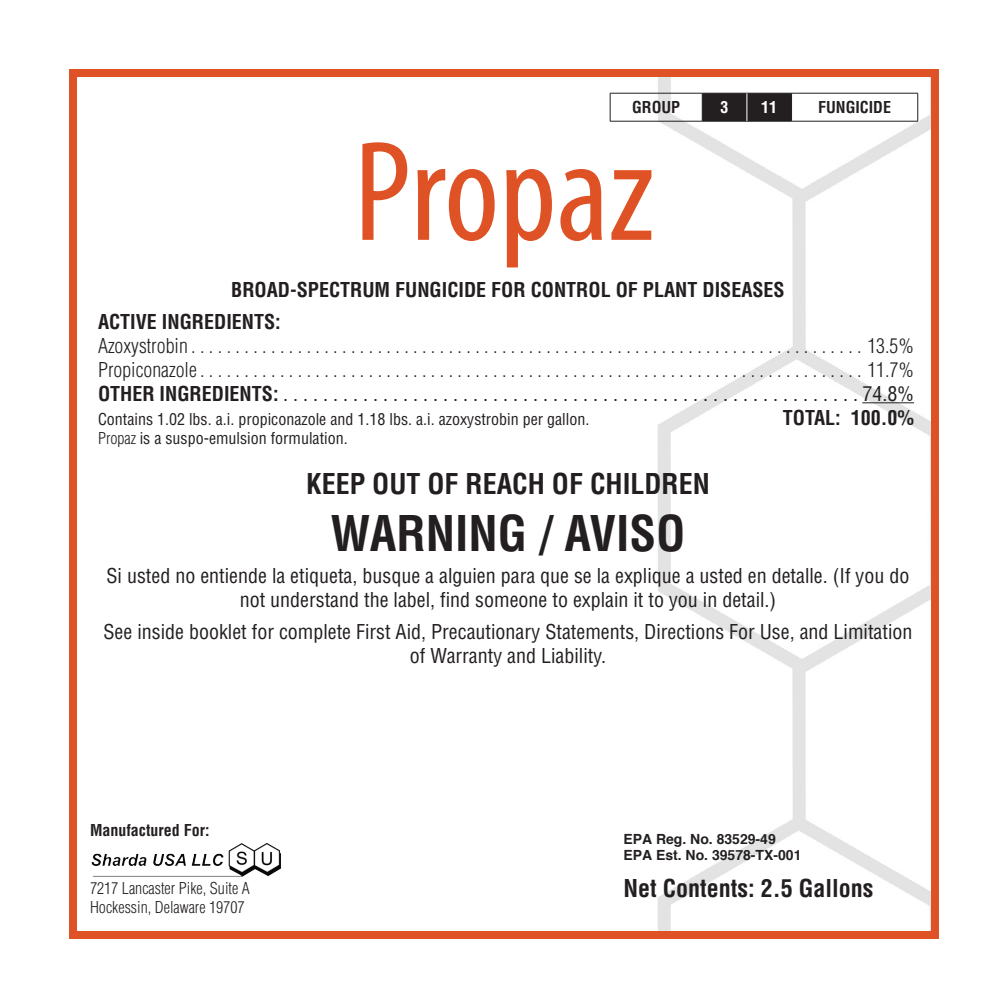
<style>
.page{position:relative;width:1008px;height:1008px;background:#fff}
.page>*{position:absolute;margin:0;border:0;box-sizing:border-box;transform-origin:0 0}
.t1{font:condensed 144px "Myriad Pro";color:#df5225}
.t2{font:700 condensed 48px "Helvetica";color:#231f20}
.t3{font:700 condensed 28px "Helvetica";color:#231f20}
.t4{font:700 condensed 24px "Helvetica";color:#231f20}
.t5{font:condensed 20px/24px "Helvetica";color:#231f20;text-align:center}
.t6{font:300 condensed 20px "Helvetica";color:#231f20}
.t7{font:700 condensed 20px "Helvetica";color:#231f20}
.t8{font:condensed 16px "Helvetica";color:#231f20}
.t9{font:300 condensed 16px "Helvetica";color:#231f20}
.t10{font:700 condensed 16px "Helvetica";color:#231f20}
.t11{font:700 condensed 16px "Helvetica";color:#fff}
.t12{font:700 14px "Helvetica";color:#231f20}
.s1{font-weight:700}
.s2{font-weight:300}
</style>
<div class="page">
<img style="left:648px;top:78px;width:282px;height:852px">
<hr style="left:862px;top:402px;width:52px;height:1px;background:#231f20">
<div style="left:69px;top:69px;width:870px;height:870px;border:8px solid #df5225"></div>
<img style="left:91px;top:843px;width:190px;height:34px">
<hr style="left:610px;top:93px;width:92px;height:1px;background:#231f20">
<svg style="left:610px;top:93px;width:1px;height:28px"></svg>
<hr style="left:792px;top:93px;width:126px;height:1px;background:#231f20">
<svg style="left:917px;top:93px;width:1px;height:28px"></svg>
<hr style="left:610px;top:121px;width:92px;height:1px;background:#231f20">
<hr style="left:702px;top:121px;width:45px;height:1px;background:#231f20">
<hr style="left:747px;top:121px;width:45px;height:1px;background:#231f20">
<hr style="left:792px;top:121px;width:126px;height:1px;background:#231f20">
<div style="left:702px;top:93px;width:90px;height:28px;background:#231f20"></div>
<p class="t10" style="left:632px;top:97px;width:49px">GROUP</p>
<p class="t11" style="left:721px;top:97px;width:9px">3</p>
<p class="t11" style="left:761px;top:97px;width:17px">11</p>
<p class="t10" style="left:818px;top:97px;width:74px">FUNGICIDE</p>
<p class="t1" style="left:354px;top:114px;width:302px">Propaz</p>
<p class="t7" style="left:231px;top:277px;width:555px">BROAD-SPECTRUM FUNGICIDE FOR CONTROL OF PLANT DISEASES</p>
<p class="t7" style="left:98px;top:309px;width:184px">ACTIVE INGREDIENTS:</p>
<p class="t6" style="left:98px;top:333px;width:818px">Azoxystrobin . . . . . . . . . . . . . . . . . . . . . . . . . . . . . . . . . . . . . . . . . . . . . . . . . . . . . . . . . . . . . . . . . . . . . . . . . . . . 13.5%</p>
<p class="t6" style="left:98px;top:357px;width:818px">Propiconazole . . . . . . . . . . . . . . . . . . . . . . . . . . . . . . . . . . . . . . . . . . . . . . . . . . . . . . . . . . . . . . . . . . . . . . . . . . . 11.7%</p>
<p class="t5" style="left:98px;top:381px;width:818px"><span class="s1">OTHER INGREDIENTS:</span> . . . . . . . . . . . . . . . . . . . . . . . . . . . . . . . . . . . . . . . . . . . . . . . . . . . . . . . . . 74.8%</p>
<p class="t8" style="left:98px;top:409px;width:490px">Contains 1.02 lbs. a. i. propiconazole and 1. 18 lbs. a. i. azoxystrobin per gallon.</p>
<p class="t7" style="left:783px;top:405px;width:133px">TOTAL: 100.0%</p>
<p class="t8" style="left:98px;top:428px;width:249px"><span class="s2">Propaz</span> is a suspo-emulsion formulation.</p>
<p class="t3" style="left:306px;top:466px;width:405px">KEEP OUT OF REACH OF CHILDREN</p>
<p class="t2" style="left:331px;top:504px;width:356px">WARNING / AVISO</p>
<p class="t5" style="left:106px;top:564px;width:805px">Si usted no entiende la etiqueta, busque a alguien para que se la explique a usted en detalle. (If you do not understand the label, find someone to explain it to you in detail.)</p>
<p class="t5" style="left:104px;top:620px;width:810px">See inside booklet for complete First Aid, Precautionary Statements, Directions For Use, and Limitation of Warranty and Liability.</p>
<p class="t10" style="left:90px;top:820px;width:121px">Manufactured For:</p>
<p class="t9" style="left:90px;top:878px;width:161px">7217 Lancaster Pike, Suite A</p>
<p class="t9" style="left:90px;top:897px;width:156px">Hockessin, Delaware 19707</p>
<p class="t12" style="left:623px;top:830px;width:154px">EPA Reg. No. 83529-49</p>
<p class="t12" style="left:623px;top:847px;width:180px">EPA Est. No. 39578-TX-001</p>
<p class="t4" style="left:623px;top:873px;width:252px">Net Contents: 2.5 Gallons</p>
</div>
